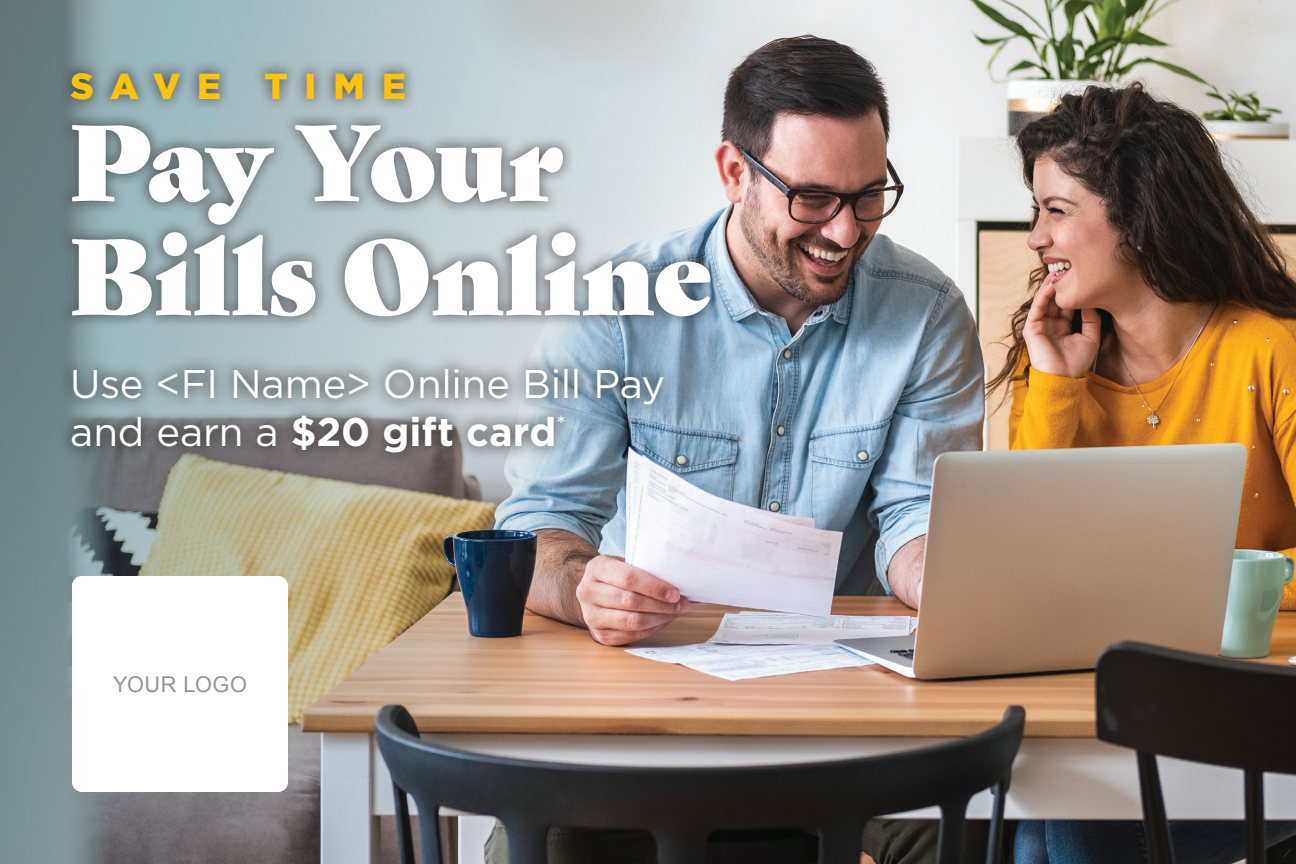
<style>
.page{position:relative;width:1296px;height:864px;background:#fff}
.page>*{position:absolute;margin:0;border:0;box-sizing:border-box;transform-origin:0 0}
.t1{font:104px/114px "Gastromond";letter-spacing:-.005em;color:#fff}
.t2{font:40px/48px "Gotham";letter-spacing:-.005em;color:#fff}
.t3{font:900 36px "Gotham";letter-spacing:.46em;color:#fec210}
.t4{font:21.8px "Arial";letter-spacing:.025em;color:#939598}
.s1{font-weight:700}
</style>
<div class="page">
<img style="left:874px;top:0;width:422px;height:864px">
<img style="left:0;top:0;width:874px;height:864px">
<div style="left:57px;top:59px;width:667px;height:271px;background:#231f20;opacity:.6"></div>
<div style="left:57px;top:353px;width:621px;height:114px;background:#231f20;opacity:.6"></div>
<div style="left:72px;top:576px;width:216px;height:216px;background:#fff;border-radius:10px"></div>
<p class="t3" style="left:70px;top:65px;width:337px">SAVE TIME</p>
<p class="t1" style="left:70px;top:97px;width:644px">Pay Your<br>Bills Online</p>
<p class="t2" style="left:70px;top:359px;width:596px">Use &lt;FI Name&gt; Online Bill Pay and earn a <span class="s1">$20 gift card</span><sup>*</sup></p>
<p class="t4" style="left:113px;top:670px;width:135px">YOUR LOGO</p>
</div>
